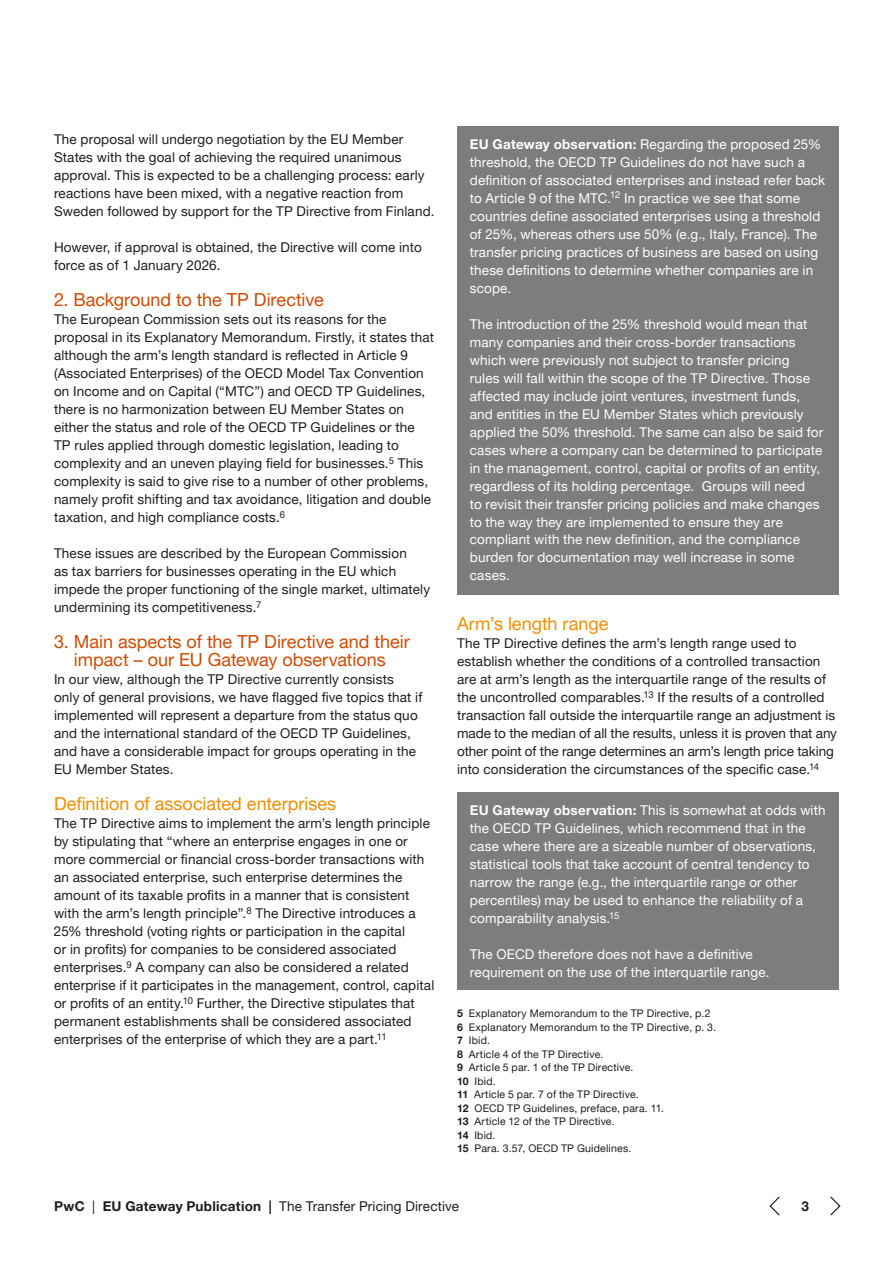
<style>
.page{position:relative;width:893px;height:1263px;background:#fff}
.page>*{position:absolute;margin:0;border:0;box-sizing:border-box;transform-origin:0 0}
.t1{font:18px/18px "Helvetica Neue LT Pro";color:#d04a02;text-align:center}
.t2{font:18px "Helvetica Neue LT Pro";color:#f28e00}
.t3{font:13.5px/18px "Helvetica Neue LT Pro";letter-spacing:.01em;color:#1d1d1b}
.t4{font:13.5px/18px "Helvetica Neue LT Pro";letter-spacing:.01em;color:#fff}
.t5{font:700 13.5px "Helvetica Neue LT Pro";color:#1d1d1b}
.t6{font:10.5px/13.5px "Helvetica Neue LT Pro";letter-spacing:.02em;color:#1d1d1b}
.s1{font-weight:700}
</style>
<div class="page">
<svg style="left:769px;top:1196px;width:11px;height:19px"></svg>
<svg style="left:830px;top:1196px;width:11px;height:19px"></svg>
<div style="left:457px;top:792px;width:382px;height:198px;background:#7d7d7d"></div>
<div style="left:457px;top:126px;width:382px;height:468px;background:#7d7d7d"></div>
<p class="t3" style="left:54px;top:130px;width:382px">The proposal will undergo negotiation by the EU Member States with the goal of achieving the required unanimous approval. This is expected to be a challenging process: early reactions have been mixed, with a negative reaction from Sweden followed by support for the TP Directive from Finland.</p>
<p class="t3" style="left:54px;top:238px;width:369px">However, if approval is obtained, the Directive will come into force as of 1 January 2026.</p>
<h1 class="t1" style="left:54px;top:290px;width:271px">2. Background to the TP Directive</h1>
<p class="t3" style="left:54px;top:310px;width:382px">The European Commission sets out its reasons for the proposal in its Explanatory Memorandum. Firstly, it states that although the arm’s length standard is reflected in Article 9 (Associated Enterprises) of the OECD Model Tax Convention on Income and on Capital (“MTC”) and OECD TP Guidelines, there is no harmonization between EU Member States on either the status and role of the OECD TP Guidelines or the TP rules applied through domestic legislation, leading to complexity and an uneven playing field for businesses.<sup>5</sup> This complexity is said to give rise to a number of other problems, namely profit shifting and tax avoidance, litigation and double taxation, and high compliance costs.<sup>6</sup></p>
<p class="t3" style="left:54px;top:544px;width:378px">These issues are described by the European Commission<br>as tax barriers for businesses operating in the EU which impede the proper functioning of the single market, ultimately undermining its competitiveness.<sup>7</sup></p>
<h1 class="t1" style="left:54px;top:632px;width:357px">3. Main aspects of the TP Directive and their impact – our EU Gateway observations</h1>
<p class="t3" style="left:54px;top:670px;width:370px">In our view, although the TP Directive currently consists only of general provisions, we have flagged five topics that if implemented will represent a departure from the status quo and the international standard of the OECD TP Guidelines, and have a considerable impact for groups operating in the EU Member States.</p>
<h1 class="t2" style="left:54px;top:792px;width:284px">Definition of associated enterprises</h1>
<p class="t3" style="left:54px;top:814px;width:382px">The TP Directive aims to implement the arm’s length principle by stipulating that “where an enterprise engages in one or more commercial or financial cross-border transactions with an associated enterprise, such enterprise determines the amount of its taxable profits in a manner that is consistent with the arm’s length principle”.<sup>8</sup> The Directive introduces a 25% threshold (voting rights or participation in the capital<br>or in profits) for companies to be considered associated enterprises.<sup>9</sup> A company can also be considered a related enterprise if it participates in the management, control, capital or profits of an entity.<sup>10</sup> Further, the Directive stipulates that permanent establishments shall be considered associated enterprises of the enterprise of which they are a part.<sup>11</sup></p>
<p class="t4" style="left:470px;top:134px;width:357px"><span class="s1">EU Gateway observation:</span> Regarding the proposed 25% threshold, the OECD TP Guidelines do not have such a definition of associated enterprises and instead refer back to Article 9 of the MTC.<sup>12</sup> In practice we see that some countries define associated enterprises using a threshold of 25%, whereas others use 50% (e.g., Italy, France). The transfer pricing practices of business are based on using these definitions to determine whether companies are in scope.</p>
<p class="t4" style="left:470px;top:314px;width:355px">The introduction of the 25% threshold would mean that many companies and their cross-border transactions which were previously not subject to transfer pricing<br>rules will fall within the scope of the TP Directive. Those affected may include joint ventures, investment funds, and entities in the EU Member States which previously applied the 50% threshold. The same can also be said for cases where a company can be determined to participate in the management, control, capital or profits of an entity, regardless of its holding percentage. Groups will need<br>to revisit their transfer pricing policies and make changes to the way they are implemented to ensure they are compliant with the new definition, and the compliance burden for documentation may well increase in some cases.</p>
<h1 class="t2" style="left:457px;top:612px;width:153px">Arm’s length range</h1>
<p class="t3" style="left:457px;top:634px;width:381px">The TP Directive defines the arm’s length range used to establish whether the conditions of a controlled transaction are at arm’s length as the interquartile range of the results of the uncontrolled comparables.<sup>13</sup> If the results of a controlled transaction fall outside the interquartile range an adjustment is made to the median of all the results, unless it is proven that any other point of the range determines an arm’s length price taking into consideration the circumstances of the specific case.<sup>14</sup></p>
<p class="t4" style="left:470px;top:800px;width:357px"><span class="s1">EU Gateway observation:</span> This is somewhat at odds with the OECD TP Guidelines, which recommend that in the case where there are a sizeable number of observations, statistical tools that take account of central tendency to narrow the range (e.g., the interquartile range or other percentiles) may be used to enhance the reliability of a comparability analysis.<sup>15</sup></p>
<p class="t4" style="left:470px;top:944px;width:301px">The OECD therefore does not have a definitive requirement on the use of the interquartile range.</p>
<p class="t6" style="left:457px;top:1007px;width:261px"><span class="s1">5</span> Explanatory Memorandum to the TP Directive, p.2<br><span class="s1">6</span> Explanatory Memorandum to the TP Directive, p. 3.<br><span class="s1">7</span> Ibid.<br><span class="s1">8</span> Article 4 of the TP Directive.<br><span class="s1">9</span> Article 5 par. 1 of the TP Directive.<br><span class="s1">10</span> Ibid.<br><span class="s1">11</span> Article 5 par. 7 of the TP Directive.<br><span class="s1">12</span> OECD TP Guidelines, preface, para. 11.<br><span class="s1">13</span> Article 12 of the TP Directive.<br><span class="s1">14</span> Ibid.<br><span class="s1">15</span> Para. 3.57, OECD TP Guidelines.</p>
<p class="t3" style="left:54px;top:1197px;width:407px"><span class="s1">PwC</span> | <span class="s1">EU Gateway Publication |</span> The Transfer Pricing Directive</p>
<p class="t5" style="left:802px;top:1198px;width:9px">3</p>
</div>
